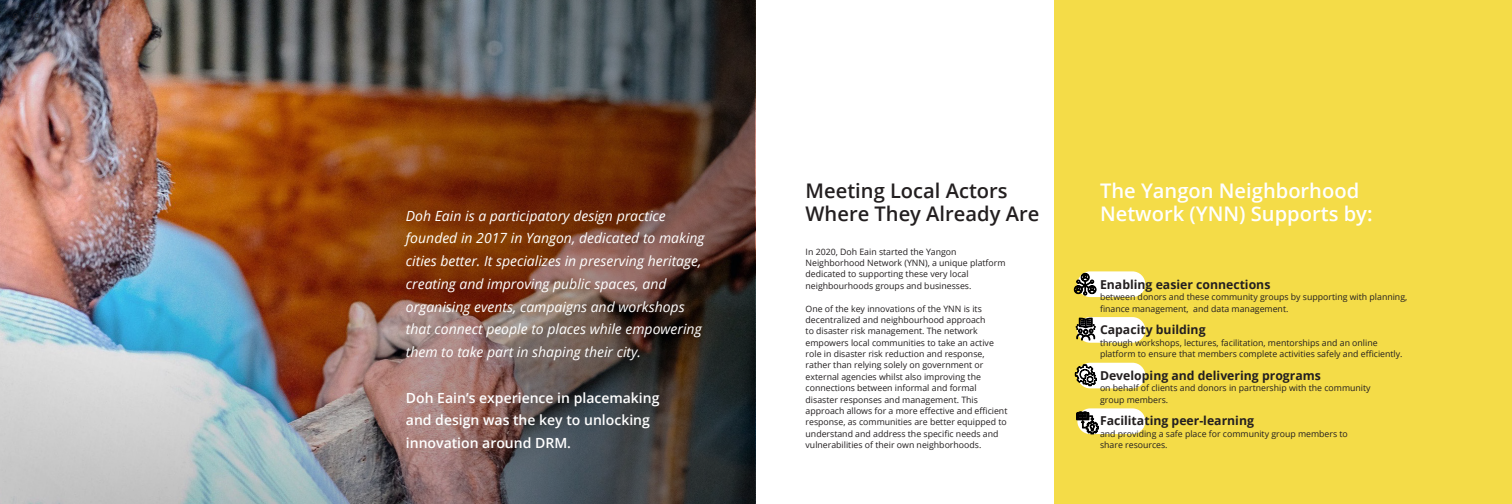
<style>
.page{position:relative;width:1512px;height:504px;background:#fff}
.page>*{position:absolute;margin:0;border:0;box-sizing:border-box;transform-origin:0 0}
._01HeadA{font:600 20.12px/22.8px "Open Sans";color:#fff}
._01HeadA-2{font:600 20.12px/22.8px "Open Sans";color:#231f20}
._01HeadB{font:italic 14px/22.8px "Open Sans";color:#fff}
._01HeadB-2{font:600 14px/22.8px "Open Sans";color:#fff}
._02Reg_Left{font:700 12.25px "Open Sans";color:#231f20}
.t1{font:300 10.5px "Open Sans";color:#231f20}
._02Reg_Left-2{font:8.75px/11.4px "Open Sans";color:#231f20}
.s1{font-family:"Koz Min Pro";font-weight:400}
</style>
<div class="page">
<img style="left:0;top:0;width:755px;height:504px">
<div style="left:1055px;top:0;width:457px;height:504px;background:#f4dc48"></div>
<div style="left:1077px;top:271px;width:68px;height:26px;background:#fff;border-radius:13px"></div>
<div style="left:1077px;top:317px;width:68px;height:26px;background:#fff;border-radius:13px"></div>
<div style="left:1077px;top:363px;width:68px;height:25px;background:#fff;border-radius:13px"></div>
<div style="left:1077px;top:408px;width:68px;height:26px;background:#fff;border-radius:13px"></div>
<svg style="left:1074px;top:273px;width:22px;height:22px"></svg>
<svg style="left:1076px;top:318px;width:19px;height:22px"></svg>
<svg style="left:1075px;top:364px;width:22px;height:22px"></svg>
<svg style="left:1076px;top:412px;width:23px;height:22px"></svg>
<p class="t1" style="left:12px;top:10px;width:30px">8 <span class="s1">》</span>9</p>
<p class="_01HeadB" style="left:406px;top:204px;width:300px">Doh Eain is a participatory design practice founded in 2017 in Yangon, dedicated to making cities better. It specializes in preserving heritage, creating and improving public spaces, and organising events, campaigns and workshops that connect people to places while empowering them to take part in shaping their city.</p>
<p class="_01HeadB-2" style="left:406px;top:386px;width:255px">Doh Eain’s experience in placemaking and design was the key to unlocking innovation around DRM.</p>
<p class="_01HeadA-2" style="left:806px;top:179px;width:235px">Meeting Local Actors<br>Where They Already Are</p>
<p class="_02Reg_Left-2" style="left:806px;top:246px;width:202px">In 2020, Doh Eain started the Yangon Neighborhood Network (YNN), a unique platform dedicated to supporting these very local neighbourhoods groups and businesses.</p>
<p class="_02Reg_Left-2" style="left:806px;top:302px;width:203px">One of the key innovations of the YNN is its decentralized and neighbourhood approach<br>to disaster risk management. The network empowers local communities to take an active role in disaster risk reduction and response, rather than relying solely on government or external agencies whilst also improving the connections between informal and formal disaster responses and management. This approach allows for a more effective and efficient response, as communities are better equipped to understand and address the specific needs and vulnerabilities of their own neighborhoods.</p>
<p class="_01HeadA" style="left:1100px;top:179px;width:274px">The Yangon Neighborhood<br>Network (YNN) Supports by:</p>
<p class="_02Reg_Left" style="left:1100px;top:276px;width:172px">Enabling easier connections</p>
<p class="_02Reg_Left-2" style="left:1100px;top:291px;width:309px">between donors and these community groups by supporting with planning, finance management, and data management.</p>
<p class="_02Reg_Left" style="left:1100px;top:321px;width:107px">Capacity building</p>
<p class="_02Reg_Left-2" style="left:1100px;top:337px;width:304px">through workshops, lectures, facilitation, mentorships and an online platform to ensure that members complete activities safely and efficiently.</p>
<p class="_02Reg_Left" style="left:1100px;top:367px;width:222px">Developing and delivering programs</p>
<p class="_02Reg_Left-2" style="left:1100px;top:382px;width:272px">on behalf of clients and donors in partnership with the community group members.</p>
<p class="_02Reg_Left" style="left:1100px;top:412px;width:155px">Facilitating peer-learning</p>
<p class="_02Reg_Left-2" style="left:1100px;top:428px;width:249px">and providing a safe place for community group members to share resources.</p>
</div>
